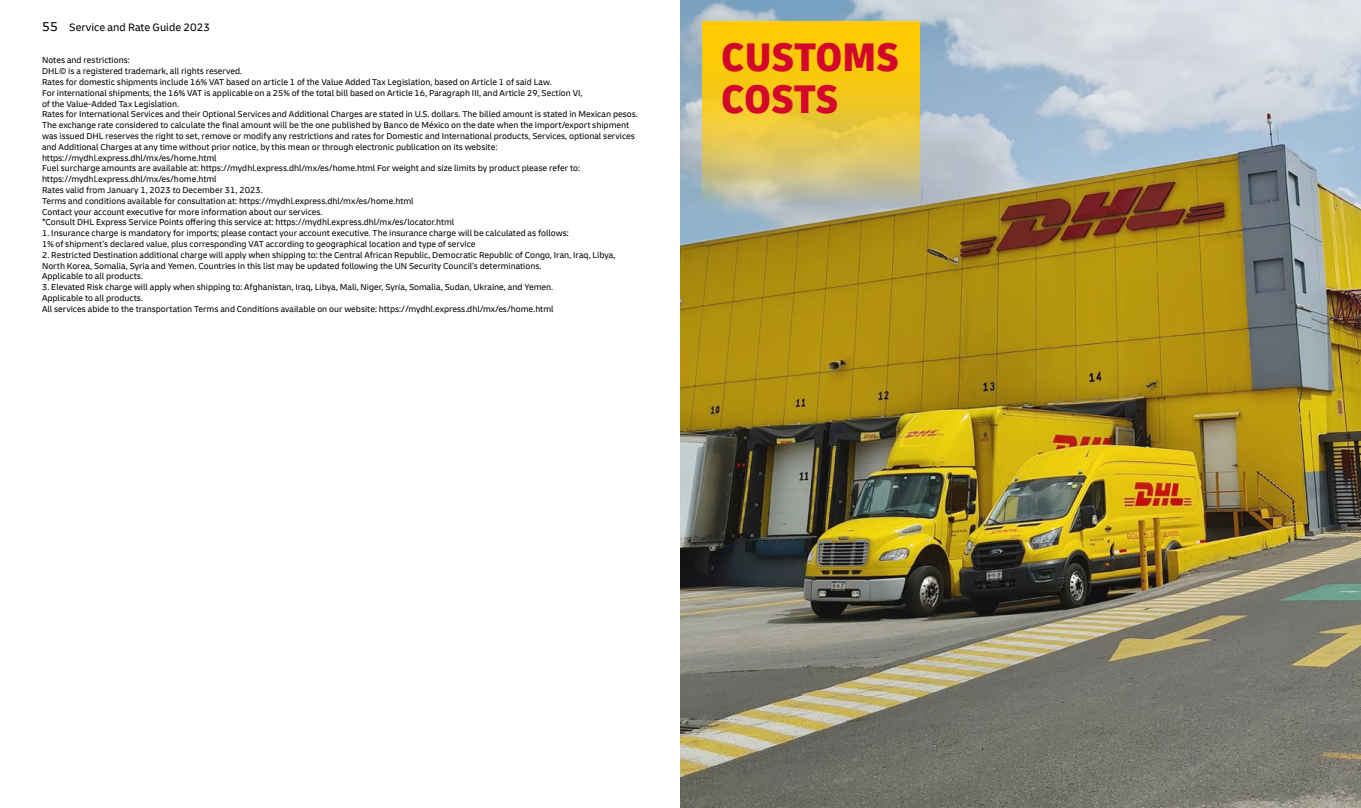
<style>
.page{position:relative;width:1361px;height:808px;background:#fff}
.page>*{position:absolute;margin:0;border:0;box-sizing:border-box;transform-origin:0 0}
.t1{font:900 condensed 42px/42px "Delivery";letter-spacing:-.005em;color:#d3072a}
.t2{font:11.25px "Delivery";color:#000}
.t3{font:9px/10.8px "Delivery";color:#000}
.s1{font-size:13.5px}
</style>
<div class="page">
<img style="left:680px;top:0;width:681px;height:808px">
<svg style="left:701px;top:21px;width:218px;height:194px;background:#e4c547"></svg>
<p class="t2" style="left:42px;top:20px;width:169px"><span class="s1">55</span> Service and Rate Guide 2023</p>
<p class="t3" style="left:42px;top:55px;width:597px">Notes and restrictions:<br>DHL© is a registered trademark, all rights reserved.<br>Rates for domestic shipments include 16% VAT based on article 1 of the Value Added Tax Legislation, based on Article 1 of said Law.<br>For international shipments, the 16% VAT is applicable on a 25% of the total bill based on Article 16, Paragraph III, and Article 29, Section VI,<br>of the Value-Added Tax Legislation.<br>Rates for International Services and their Optional Services and Additional Charges are stated in U.S. dollars. The billed amount is stated in Mexican pesos.<br>The exchange rate considered to calculate the final amount will be the one published by Banco de México on the date when the import/export shipment was issued DHL reserves the right to set, remove or modify any restrictions and rates for Domestic and International products, Services, optional services and Additional Charges at any time without prior notice, by this mean or through electronic publication on its website: https://mydhl.express.dhl/mx/es/home.html<br>Fuel surcharge amounts are available at: https://mydhl.express.dhl/mx/es/home.html For weight and size limits by product please refer to: https://mydhl.express.dhl/mx/es/home.html<br>Rates valid from January 1, 2023 to December 31, 2023.<br>Terms and conditions available for consultation at: https://mydhl.express.dhl/mx/es/home.html<br>Contact your account executive for more information about our services.<br>*Consult DHL Express Service Points offering this service at: https://mydhl.express.dhl/mx/es/locator.html</p>
<p class="t3" style="left:42px;top:228px;width:528px">1. Insurance charge is mandatory for imports; please contact your account executive. The insurance charge will be calculated as follows:<br>1% of shipment’s declared value, plus corresponding VAT according to geographical location and type of service</p>
<p class="t3" style="left:42px;top:249px;width:575px">2. Restricted Destination additional charge will apply when shipping to: the Central African Republic, Democratic Republic of Congo, Iran, Iraq, Libya,<br>North Korea, Somalia, Syria and Yemen. Countries in this list may be updated following the UN Security Council’s determinations.<br>Applicable to all products.</p>
<p class="t3" style="left:42px;top:282px;width:513px">3. Elevated Risk charge will apply when shipping to: Afghanistan, Iraq, Libya, Mali, Niger, Syria, Somalia, Sudan, Ukraine, and Yemen.<br>Applicable to all products.<br>All services abide to the transportation Terms and Conditions available on our website: https://mydhl.express.dhl/mx/es/home.html</p>
<h1 class="t1" style="left:721px;top:36px;width:179px">CUSTOMS<br>COSTS</h1>
</div>
